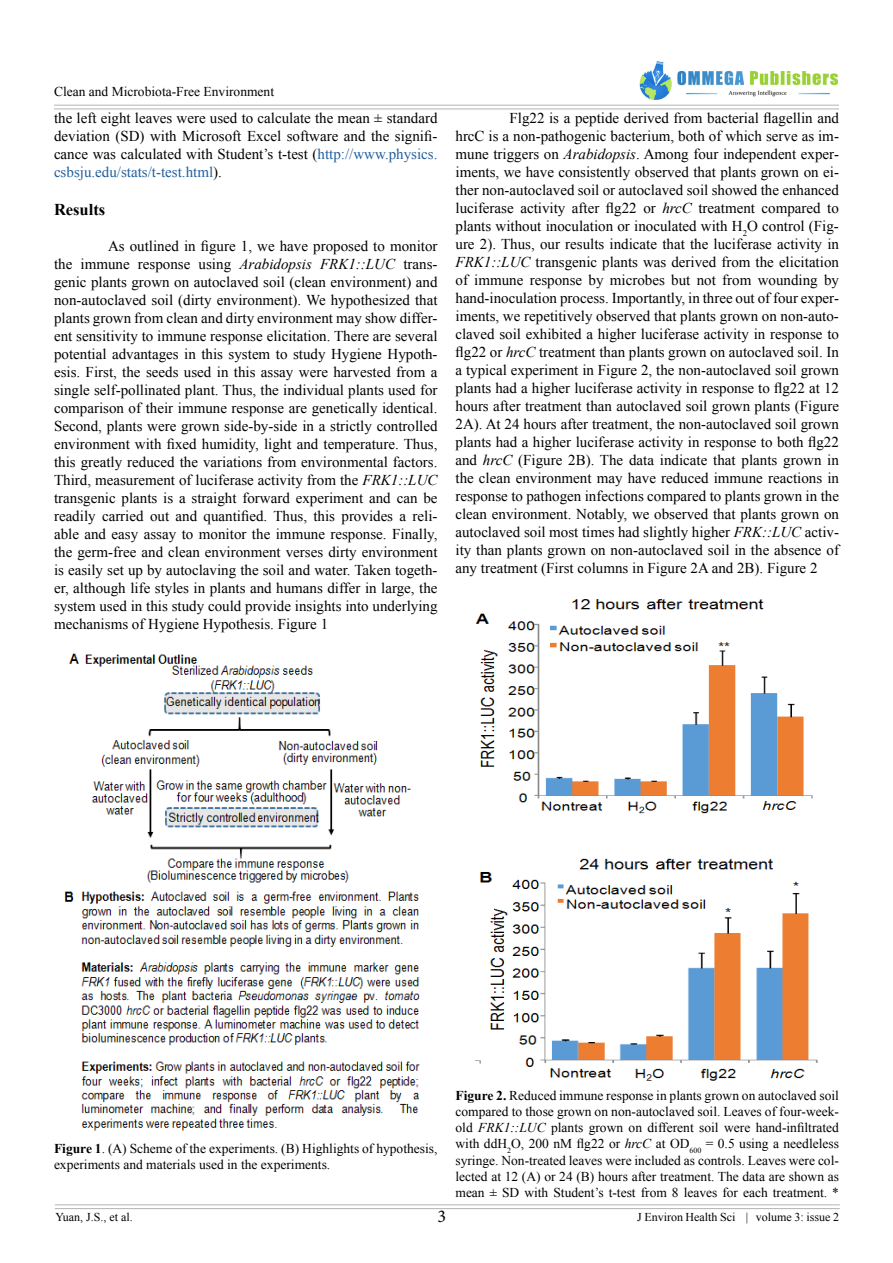
<style>
.page{position:relative;width:893px;height:1263px;background:#fff}
.page>*{position:absolute;margin:0;border:0;box-sizing:border-box;transform-origin:0 0}
.t1{font:18px "Minion Pro";color:#000}
.t2{font:700 16.5px "Times New Roman";color:#000}
.t3{font:15px/18px "Times New Roman";color:#000;text-align:justify}
.t4{font:13.5px/16.2px "Times New Roman";color:#000}
.t5{font:12px "Times New Roman";color:#000}
.s1{color:#215e9e}
.s2{font-style:italic}
.s3{font-weight:700}
</style>
<div class="page">
<hr style="left:54px;top:105px;width:785px;height:1px;background:#b1b4b6">
<hr style="left:54px;top:109px;width:785px;height:1px;background:#b1b4b6">
<hr style="left:55px;top:1204px;width:785px;height:1px;background:#b1b4b6">
<hr style="left:55px;top:1208px;width:785px;height:1px;background:#b1b4b6">
<img style="left:639px;top:61px;width:199px;height:39px">
<img style="left:64px;top:653px;width:356px;height:478px">
<img style="left:475px;top:599px;width:338px;height:215px">
<img style="left:475px;top:858px;width:343px;height:223px">
<p class="t4" style="left:54px;top:83px;width:222px">Clean and Microbiota-Free Environment</p>
<p class="t3" style="left:54px;top:109px;width:385px">the left eight leaves were used to calculate the mean ± standard deviation (SD) with Microsoft Excel software and the signifi&shy;cance was calculated with Student’s t-test (<span class="s1">http://www.physics. csbsju.edu/stats/t-test.html</span>).</p>
<p class="t2" style="left:54px;top:198px;width:53px">Results</p>
<p class="t3" style="left:54px;top:237px;width:385px;text-indent:54px">As outlined in figure 1, we have proposed to monitor the immune response using <span class="s2">Arabidopsis FRK1::LUC</span> trans&shy;genic plants grown on autoclaved soil (clean environment) and non-autoclaved soil (dirty environment). We hypothesized that plants grown from clean and dirty environment may show differ&shy;ent sensitivity to immune response elicitation. There are several potential advantages in this system to study Hygiene Hypoth&shy;esis. First, the seeds used in this assay were harvested from a single self-pollinated plant. Thus, the individual plants used for comparison of their immune response are genetically identical.<br>Second, plants were grown side-by-side in a strictly controlled environment with fixed humidity, light and temperature. Thus, this greatly reduced the variations from environmental factors.<br>Third, measurement of luciferase activity from the <span class="s2">FRK1::LUC </span>transgenic plants is a straight forward experiment and can be readily carried out and quantified. Thus, this provides a reli&shy;able and easy assay to monitor the immune response. Finally, the germ-free and clean environment verses dirty environment is easily set up by autoclaving the soil and water. Taken togeth&shy;er, although life styles in plants and humans differ in large, the system used in this study could provide insights into underlying mechanisms of Hygiene Hypothesis. Figure 1</p>
<p class="t3" style="left:455px;top:109px;width:385px;text-indent:54px">Flg22 is a peptide derived from bacterial flagellin and hrcC is a non-pathogenic bacterium, both of which serve as im&shy;mune triggers on <span class="s2">Arabidopsis</span>. Among four independent exper&shy;iments, we have consistently observed that plants grown on ei&shy;ther non-autoclaved soil or autoclaved soil showed the enhanced luciferase activity after flg22 or <span class="s2">hrcC</span> treatment compared to plants without inoculation or inoculated with H<sub>2</sub>O control (Fig&shy;ure 2). Thus, our results indicate that the luciferase activity in <span class="s2">FRK1::LUC</span> transgenic plants was derived from the elicitation of immune response by microbes but not from wounding by hand-inoculation process. Importantly, in three out of four exper&shy;iments, we repetitively observed that plants grown on non-auto&shy;claved soil exhibited a higher luciferase activity in response to flg22 or <span class="s2">hrcC</span> treatment than plants grown on autoclaved soil. In a typical experiment in Figure 2, the non-autoclaved soil grown plants had a higher luciferase activity in response to flg22 at 12 hours after treatment than autoclaved soil grown plants (Figure 2A). At 24 hours after treatment, the non-autoclaved soil grown plants had a higher luciferase activity in response to both flg22 and <span class="s2">hrcC</span> (Figure 2B). The data indicate that plants grown in the clean environment may have reduced immune reactions in response to pathogen infections compared to plants grown in the clean environment. Notably, we observed that plants grown on autoclaved soil most times had slightly higher <span class="s2">FRK::LUC</span> activ&shy;ity than plants grown on non-autoclaved soil in the absence of any treatment (First columns in Figure 2A and 2B). Figure 2</p>
<p class="t4" style="left:54px;top:1139px;width:385px"><span class="s3">Figure 1</span>. (A) Scheme of the experiments. (B) Highlights of hypothesis, experiments and materials used in the experiments.</p>
<p class="t4" style="left:455px;top:1087px;width:385px;text-align:justify"><span class="s3">Figure 2.</span> Reduced immune response in plants grown on autoclaved soil compared to those grown on non-autoclaved soil. Leaves of four-week&shy;old <span class="s2">FRK1::LUC</span> plants grown on different soil were hand-infiltrated with ddH<sub>2</sub>O, 200 nM flg22 or <span class="s2">hrcC</span> at OD<sub>600</sub> = 0.5 using a needleless syringe. Non-treated leaves were included as controls. Leaves were col&shy;lected at 12 (A) or 24 (B) hours after treatment. The data are shown as mean ± SD with Student’s t-test from 8 leaves for each treatment. *</p>
<p class="t5" style="left:56px;top:1208px;width:79px">Yuan, J.S., et al.</p>
<p class="t1" style="left:437px;top:1204px;width:10px">3</p>
<p class="t5" style="left:637px;top:1208px;width:203px">J Environ Health Sci | volume 3: issue 2</p>
</div>
